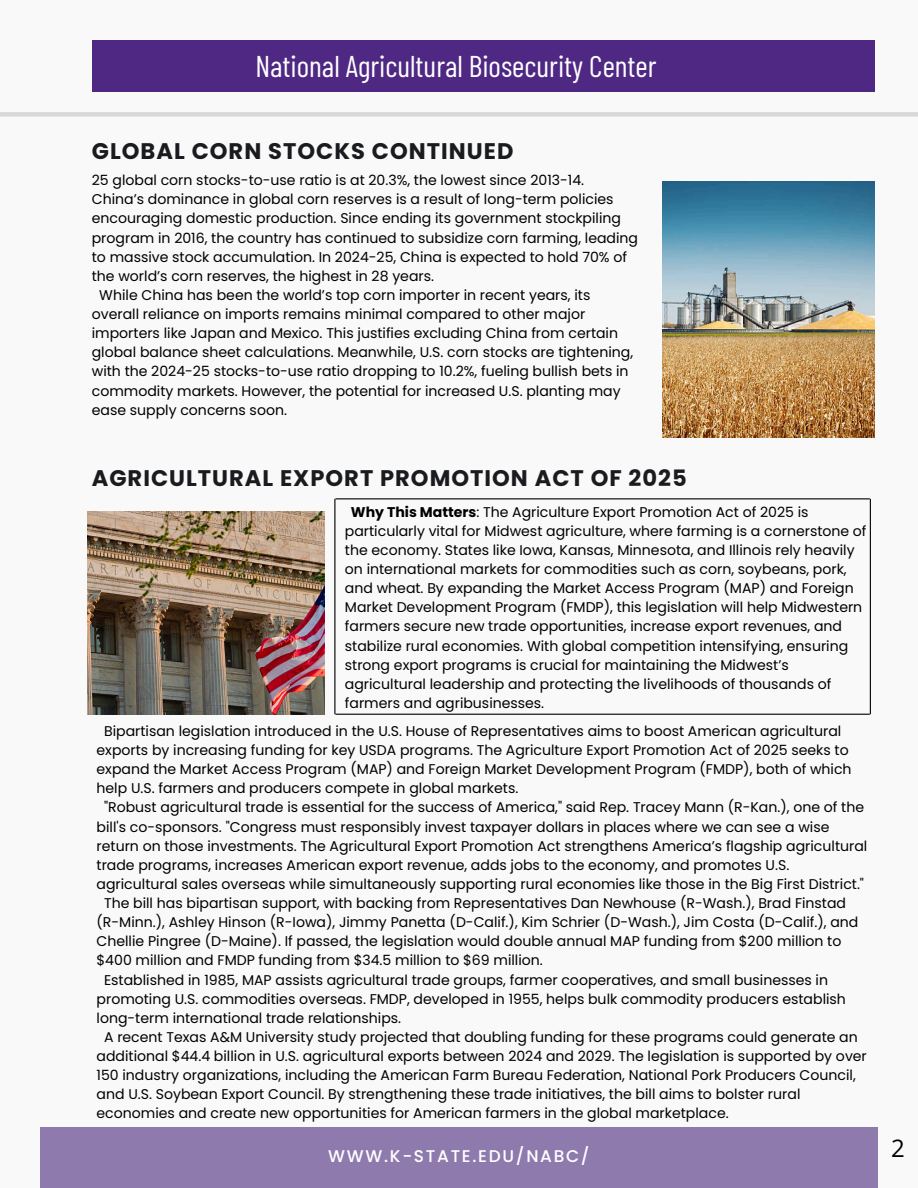
<style>
.page{position:relative;width:918px;height:1188px;background:#f9f9f9}
.page>*{position:absolute;margin:0;border:0;box-sizing:border-box;transform-origin:0 0}
.t1{font:30px "Barlow Condensed";color:#fff}
.t2{font:24px "Open Sans";color:#000}
.t3{font:700 22.5px "Poppins";letter-spacing:.045em;color:#1a1b1e}
.t4{font:500 16.95px "Poppins";letter-spacing:.1em;color:#fff}
.t5{font:14.1px/19.2px "Poppins";color:#000}
.s1{font-weight:700}
</style>
<div class="page">
<div style="left:92px;top:40px;width:783px;height:52px;background:#4f2884"></div>
<div style="left:0;top:112px;width:918px;height:5px;background:#d8d8db"></div>
<div style="left:40px;top:1127px;width:838px;height:61px;background:#8f7aae"></div>
<img style="left:663px;top:181px;width:211px;height:257px">
<img style="left:88px;top:512px;width:236px;height:202px">
<hr style="left:335px;top:498px;width:535px;height:1px;background:#000">
<hr style="left:335px;top:714px;width:535px;height:1px;background:#000">
<hr style="left:334px;top:499px;width:1px;height:215px;background:#000">
<hr style="left:870px;top:499px;width:1px;height:215px;background:#000">
<p class="t1" style="left:255px;top:47px;width:403px">National Agricultural Biosecurity Center</p>
<h2 class="t3" style="left:92px;top:135px;width:423px">GLOBAL CORN STOCKS CONTINUED</h2>
<p class="t5" style="left:92px;top:171px;width:494px">25 global corn stocks-to-use ratio is at 20.3%, the lowest since 2013-14.</p>
<p class="t5" style="left:92px;top:190px;width:548px">China’s dominance in global corn reserves is a result of long-term policies encouraging domestic production. Since ending its government stockpiling program in 2016, the country has continued to subsidize corn farming, leading to massive stock accumulation. In 2024-25, China is expected to hold 70% of the world’s corn reserves, the highest in 28 years.</p>
<p class="t5" style="left:92px;top:285px;width:543px;text-indent:8px">While China has been the world’s top corn importer in recent years, its overall reliance on imports remains minimal compared to other major importers like Japan and Mexico. This justifies excluding China from certain global balance sheet calculations. Meanwhile, U.S. corn stocks are tightening, with the 2024-25 stocks-to-use ratio dropping to 10.2%, fueling bullish bets in commodity markets. However, the potential for increased U.S. planting may ease supply concerns soon.</p>
<p class="t3" style="left:92px;top:463px;width:596px">AGRICULTURAL EXPORT PROMOTION ACT OF 2025</p>
<h2 class="t5" style="left:345px;top:502px;width:523px;text-indent:6px"><span class="s1">Why This Matters</span>: The Agriculture Export Promotion Act of 2025 is particularly vital for Midwest agriculture, where farming is a cornerstone of the economy. States like Iowa, Kansas, Minnesota, and Illinois rely heavily on international markets for commodities such as corn, soybeans, pork, and wheat. By expanding the Market Access Program (MAP) and Foreign Market Development Program (FMDP), this legislation will help Midwestern farmers secure new trade opportunities, increase export revenues, and stabilize rural economies. With global competition intensifying, ensuring strong export programs is crucial for maintaining the Midwest’s agricultural leadership and protecting the livelihoods of thousands of farmers and agribusinesses.</h2>
<p class="t5" style="left:97px;top:721px;width:757px;text-indent:8px">Bipartisan legislation introduced in the U.S. House of Representatives aims to boost American agricultural exports by increasing funding for key USDA programs. The Agriculture Export Promotion Act of 2025 seeks to expand the Market Access Program (MAP) and Foreign Market Development Program (FMDP), both of which help U.S. farmers and producers compete in global markets.</p>
<p class="t5" style="left:97px;top:798px;width:772px;text-indent:8px">"Robust agricultural trade is essential for the success of America," said Rep. Tracey Mann (R-Kan.), one of the bill's co-sponsors. "Congress must responsibly invest taxpayer dollars in places where we can see a wise return on those investments. The Agricultural Export Promotion Act strengthens America’s flagship agricultural trade programs, increases American export revenue, adds jobs to the economy, and promotes U.S. agricultural sales overseas while simultaneously supporting rural economies like those in the Big First District."</p>
<p class="t5" style="left:97px;top:893px;width:763px;text-indent:8px">The bill has bipartisan support, with backing from Representatives Dan Newhouse (R-Wash.), Brad Finstad (R-Minn.), Ashley Hinson (R-Iowa), Jimmy Panetta (D-Calif.), Kim Schrier (D-Wash.), Jim Costa (D-Calif.), and Chellie Pingree (D-Maine). If passed, the legislation would double annual MAP funding from $200 million to $400 million and FMDP funding from $34.5 million to $69 million.</p>
<p class="t5" style="left:97px;top:970px;width:751px;text-indent:8px">Established in 1985, MAP assists agricultural trade groups, farmer cooperatives, and small businesses in promoting U.S. commodities overseas. FMDP, developed in 1955, helps bulk commodity producers establish long-term international trade relationships.</p>
<p class="t5" style="left:97px;top:1027px;width:772px;text-indent:8px">A recent Texas A&amp;M University study projected that doubling funding for these programs could generate an additional $44.4 billion in U.S. agricultural exports between 2024 and 2029. The legislation is supported by over 150 industry organizations, including the American Farm Bureau Federation, National Pork Producers Council, and U.S. Soybean Export Council. By strengthening these trade initiatives, the bill aims to bolster rural economies and create new opportunities for American farmers in the global marketplace.</p>
<h1 class="t4" style="left:328px;top:1145px;width:263px">WWW.K-STATE.EDU/NABC/</h1>
<h2 class="t2" style="left:891px;top:1131px;width:15px">2</h2>
</div>
